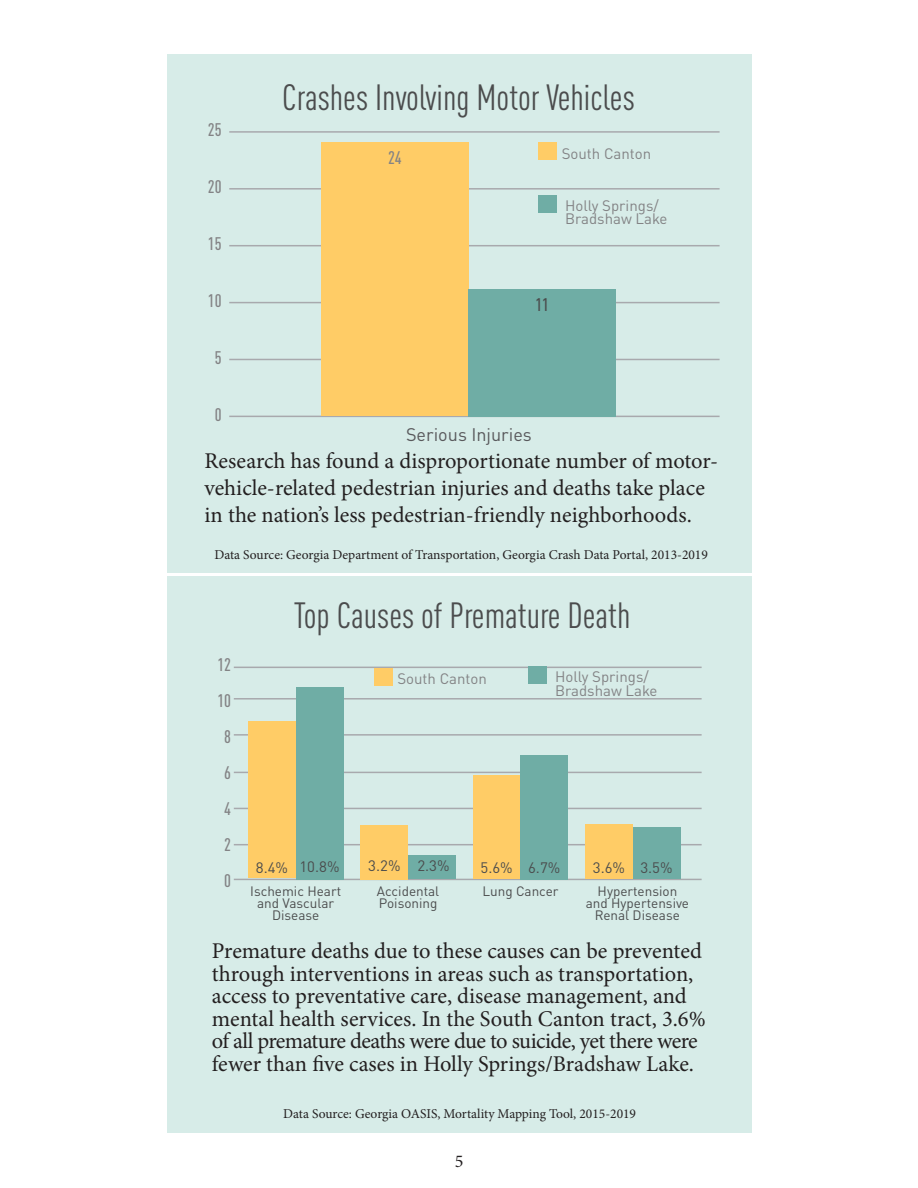
<style>
.page{position:relative;width:918px;height:1188px;background:#fff}
.page>*{position:absolute;margin:0;border:0;box-sizing:border-box;transform-origin:0 0}
.t1{font:condensed 36px "DIN Pro";color:#4b4c4d}
.t2{font:22.5px/22.5px "Minion Pro";letter-spacing:-.005em;color:#231f20}
.t3{font:500 condensed 18px "DIN Pro";color:#838385}
.t4{font:18px "DIN Pro";color:#59595c}
.t5{font:500 condensed 18px "DIN Pro";color:#4b4c4d}
.t6{font:18px "Minion Pro";color:#231f20}
.t7{font:15px/13.5px "DIN Pro";color:#838385}
.t8{font:15px "DIN Pro";color:#4b4c4d}
.t9{font:13.5px "Minion Pro";color:#231f20}
.t10{font:13.5px/12px "DIN Pro";color:#4b4c4d;text-align:center}
</style>
<div class="page">
<div style="left:168px;top:54px;width:584px;height:518px;background:#d7ece8"></div>
<hr style="left:229px;top:416px;width:491px;height:1px;background:#a8a9ad">
<hr style="left:229px;top:359px;width:491px;height:1px;background:#a8a9ad">
<hr style="left:229px;top:302px;width:491px;height:1px;background:#a8a9ad">
<hr style="left:229px;top:245px;width:491px;height:1px;background:#a8a9ad">
<hr style="left:229px;top:188px;width:491px;height:2px;background:#a8a9ad">
<hr style="left:229px;top:131px;width:491px;height:2px;background:#a8a9ad">
<div style="left:538px;top:142px;width:19px;height:18px;background:#fc6"></div>
<div style="left:538px;top:195px;width:19px;height:18px;background:#6fada5"></div>
<div style="left:321px;top:142px;width:148px;height:274px;background:#fc6"></div>
<div style="left:468px;top:289px;width:148px;height:128px;background:#6fada5"></div>
<div style="left:168px;top:577px;width:584px;height:556px;background:#d7ece8"></div>
<hr style="left:234px;top:879px;width:468px;height:1px;background:#a8a9ad">
<hr style="left:234px;top:844px;width:468px;height:1px;background:#a8a9ad">
<hr style="left:234px;top:808px;width:468px;height:1px;background:#a8a9ad">
<hr style="left:234px;top:772px;width:468px;height:1px;background:#a8a9ad">
<hr style="left:234px;top:734px;width:468px;height:2px;background:#a8a9ad">
<hr style="left:234px;top:698px;width:468px;height:2px;background:#a8a9ad">
<hr style="left:234px;top:667px;width:468px;height:1px;background:#a8a9ad">
<div style="left:374px;top:668px;width:19px;height:18px;background:#fc6"></div>
<div style="left:528px;top:666px;width:19px;height:18px;background:#6fada5"></div>
<div style="left:248px;top:721px;width:48px;height:157px;background:#fc6"></div>
<div style="left:296px;top:687px;width:47px;height:192px;background:#6fada5"></div>
<div style="left:361px;top:825px;width:47px;height:54px;background:#fc6"></div>
<div style="left:408px;top:855px;width:48px;height:24px;background:#6fada5"></div>
<div style="left:473px;top:776px;width:47px;height:103px;background:#fc6"></div>
<div style="left:585px;top:824px;width:48px;height:55px;background:#fc6"></div>
<div style="left:520px;top:755px;width:48px;height:124px;background:#6fada5"></div>
<div style="left:633px;top:827px;width:47px;height:52px;background:#6fada5"></div>
<p class="t3" style="left:208px;top:117px;width:15px">25</p>
<p class="t3" style="left:208px;top:174px;width:15px">20</p>
<p class="t3" style="left:208px;top:231px;width:15px">15</p>
<p class="t3" style="left:208px;top:288px;width:15px">10</p>
<p class="t3" style="left:215px;top:345px;width:8px">5</p>
<p class="t3" style="left:215px;top:402px;width:8px">0</p>
<p class="t1" style="left:282px;top:72px;width:354px">Crashes Involving Motor Vehicles</p>
<p class="t3" style="left:388px;top:145px;width:15px">24</p>
<p class="t7" style="left:562px;top:146px;width:91px">South Canton</p>
<p class="t7" style="left:565px;top:198px;width:104px">Holly Springs/<br>Bradshaw Lake</p>
<p class="t5" style="left:535px;top:292px;width:15px">11</p>
<p class="t4" style="left:406px;top:421px;width:127px">Serious Injuries</p>
<p class="t2" style="left:205px;top:448px;width:515px;line-height:27px">Research has found a disproportionate number of motor&shy;vehicle-related pedestrian injuries and deaths take place in the nation’s less pedestrian-friendly neighborhoods.</p>
<p class="t9" style="left:214px;top:545px;width:495px">Data Source: Georgia Department of Transportation, Georgia Crash Data Portal, 2013-2019</p>
<p class="t3" style="left:217px;top:651px;width:15px">12</p>
<p class="t3" style="left:217px;top:687px;width:15px">10</p>
<p class="t3" style="left:224px;top:723px;width:8px">8</p>
<p class="t3" style="left:224px;top:759px;width:8px">6</p>
<p class="t3" style="left:224px;top:795px;width:8px">4</p>
<p class="t3" style="left:224px;top:831px;width:8px">2</p>
<p class="t3" style="left:224px;top:867px;width:8px">0</p>
<p class="t1" style="left:294px;top:591px;width:338px">Top Causes of Premature Death</p>
<p class="t7" style="left:397px;top:671px;width:91px">South Canton</p>
<p class="t7" style="left:555px;top:669px;width:104px">Holly Springs/<br>Bradshaw Lake</p>
<p class="t8" style="left:256px;top:856px;width:34px">8.4%</p>
<p class="t8" style="left:299px;top:855px;width:42px">10.8%</p>
<p class="t8" style="left:368px;top:854px;width:34px">3.2%</p>
<p class="t8" style="left:417px;top:854px;width:34px">2.3%</p>
<p class="t8" style="left:481px;top:856px;width:34px">5.6%</p>
<p class="t8" style="left:528px;top:856px;width:34px">6.7%</p>
<p class="t8" style="left:593px;top:856px;width:34px">3.6%</p>
<p class="t8" style="left:640px;top:856px;width:34px">3.5%</p>
<p class="t10" style="left:250px;top:885px;width:92px">Ischemic Heart and Vascular<br>Disease</p>
<p class="t10" style="left:482px;top:885px;width:78px">Lung Cancer</p>
<p class="t10" style="left:586px;top:885px;width:105px">Hypertension and Hypertensive<br>Renal Disease</p>
<p class="t10" style="left:377px;top:885px;width:64px;text-align:left">Accidental<br>Poisoning</p>
<p class="t2" style="left:212px;top:940px;width:495px">Premature deaths due to these causes can be prevented through interventions in areas such as transportation, access to preventative care, disease management, and mental health services. In the South Canton tract, 3.6% of all premature deaths were due to suicide, yet there were fewer than five cases in Holly Springs/Bradshaw Lake.</p>
<p class="t9" style="left:283px;top:1104px;width:354px">Data Source: Georgia OASIS, Mortality Mapping Tool, 2015-2019</p>
<p class="t6" style="left:455px;top:1149px;width:10px">5</p>
</div>
